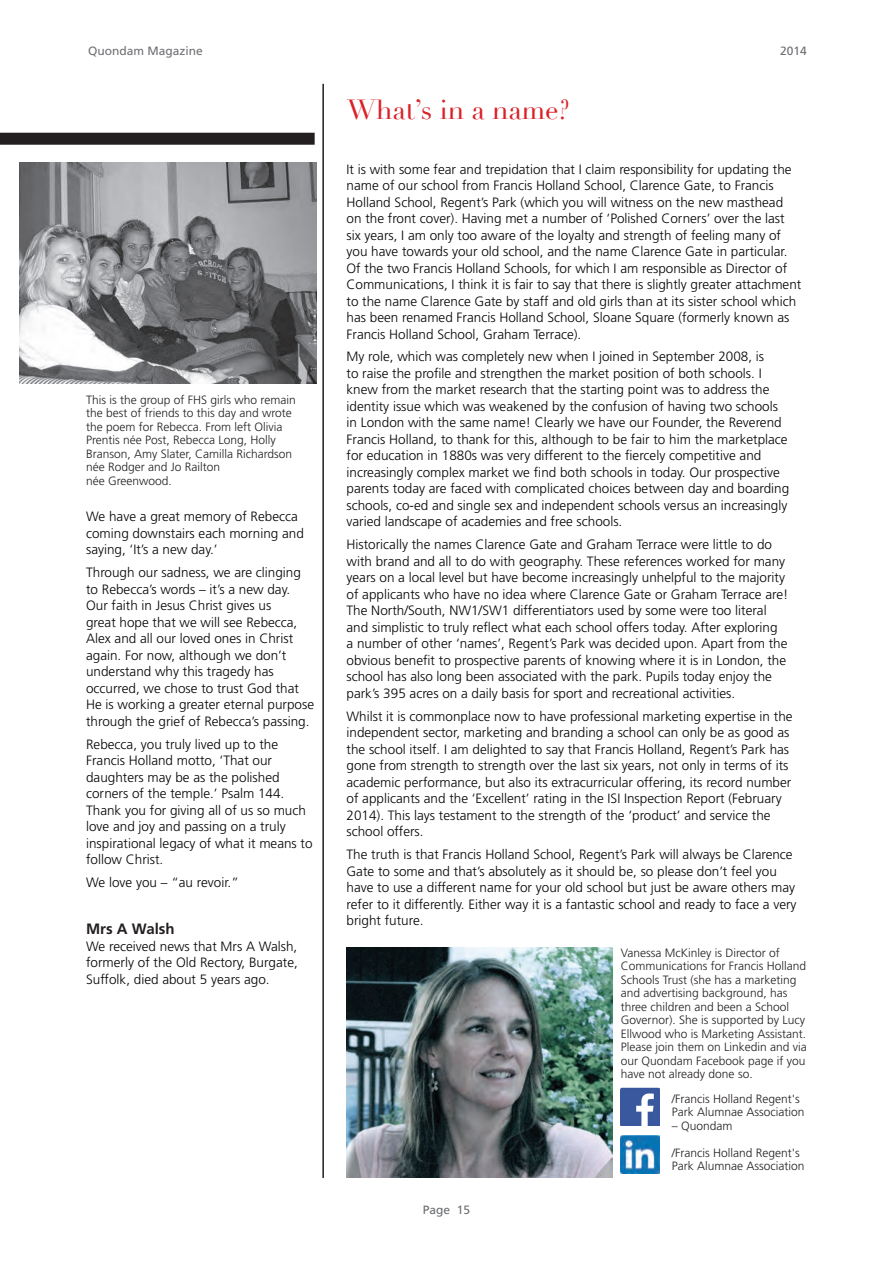
<style>
.page{position:relative;width:893px;height:1263px;background:#fff}
.page>*{position:absolute;margin:0;border:0;box-sizing:border-box;transform-origin:0 0}
.t1{font:27px "Didot";color:#da2128}
.t2{font:700 15px "Frutiger";color:#231f20}
.t3{font:300 13.5px/16.5px "Frutiger";color:#040503}
.t4{font:300 12px/13.5px "Frutiger";color:#231f20}
.t5{font:12px "Frutiger";color:#6f7073}
.t6{font:12px "Frutiger";color:#6c6d70}
.s1{color:#222323}
</style>
<div class="page">
<div style="left:0;top:133px;width:315px;height:12px;background:#231f20"></div>
<img style="left:19px;top:162px;width:297px;height:221px">
<img style="left:347px;top:947px;width:265px;height:231px">
<img style="left:621px;top:1087px;width:38px;height:38px">
<img style="left:621px;top:1135px;width:38px;height:38px">
<hr style="left:322px;top:84px;width:2px;height:1094px;background:#231f20">
<p class="t5" style="left:88px;top:44px;width:116px">Quondam Magazine</p>
<p class="t6" style="left:780px;top:44px;width:28px">2014</p>
<p class="t4" style="left:86px;top:393px;width:211px">This is the group of FHS girls who remain the best of friends to this day and wrote the poem for Rebecca. From left Olivia Prentis <span class="s1">née</span> Post, Rebecca Long, Holly Branson, Amy Slater, Camilla Richardson <span class="s1">née</span> Rodger and Jo Railton<br><span class="s1">née</span> Greenwood.</p>
<p class="t3" style="left:86px;top:508px;width:219px">We have a great memory of Rebecca coming downstairs each morning and saying, ‘It’s a new day.’</p>
<p class="t3" style="left:86px;top:564px;width:230px">Through our sadness, we are clinging to Rebecca’s words – it’s a new day.<br>Our faith in Jesus Christ gives us<br>great hope that we will see Rebecca, Alex and all our loved ones in Christ again. For now, although we don’t understand why this tragedy has occurred, we chose to trust God that He is working a greater eternal purpose through the grief of Rebecca’s passing.</p>
<p class="t3" style="left:86px;top:735px;width:228px">Rebecca, you truly lived up to the<br>Francis Holland motto, ‘That our daughters may be as the polished corners of the temple.’ Psalm 144.<br>Thank you for giving all of us so much love and joy and passing on a truly inspirational legacy of what it means to follow Christ.</p>
<p class="t3" style="left:86px;top:874px;width:154px">We love you – “au revoir.”</p>
<p class="t2" style="left:86px;top:920px;width:90px">Mrs A Walsh</p>
<p class="t3" style="left:86px;top:938px;width:213px;text-align:justify">We received news that Mrs A Walsh, formerly of the Old Rectory, Burgate, Suffolk, died about 5 years ago.</p>
<h1 class="t1" style="left:347px;top:93px;width:224px">What’s in a name?</h1>
<p class="t3" style="left:347px;top:161px;width:456px">It is with some fear and trepidation that I claim responsibility for updating the name of our school from Francis Holland School, Clarence Gate, to Francis Holland School, Regent’s Park (which you will witness on the new masthead on the front cover). Having met a number of ‘Polished Corners’ over the last six years, I am only too aware of the loyalty and strength of feeling many of you have towards your old school, and the name Clarence Gate in particular.<br>Of the two Francis Holland Schools, for which I am responsible as Director of Communications, I think it is fair to say that there is slightly greater attachment to the name Clarence Gate by staff and old girls than at its sister school which has been renamed Francis Holland School, Sloane Square (formerly known as Francis Holland School, Graham Terrace).</p>
<p class="t3" style="left:347px;top:348px;width:444px">My role, which was completely new when I joined in September 2008, is<br>to raise the profile and strengthen the market position of both schools. I knew from the market research that the starting point was to address the identity issue which was weakened by the confusion of having two schools in London with the same name! Clearly we have our Founder, the Reverend Francis Holland, to thank for this, although to be fair to him the marketplace for education in 1880s was very different to the fiercely competitive and increasingly complex market we find both schools in today. Our prospective parents today are faced with complicated choices between day and boarding schools, co-ed and single sex and independent schools versus an increasingly varied landscape of academies and free schools.</p>
<p class="t3" style="left:347px;top:536px;width:443px">Historically the names Clarence Gate and Graham Terrace were little to do with brand and all to do with geography. These references worked for many years on a local level but have become increasingly unhelpful to the majority of applicants who have no idea where Clarence Gate or Graham Terrace are!<br>The North/South, NW1/SW1 differentiators used by some were too literal and simplistic to truly reflect what each school offers today. After exploring<br>a number of other ‘names’, Regent’s Park was decided upon. Apart from the obvious benefit to prospective parents of knowing where it is in London, the school has also long been associated with the park. Pupils today enjoy the park’s 395 acres on a daily basis for sport and recreational activities.</p>
<p class="t3" style="left:347px;top:708px;width:448px">Whilst it is commonplace now to have professional marketing expertise in the independent sector, marketing and branding a school can only be as good as the school itself. I am delighted to say that Francis Holland, Regent’s Park has gone from strength to strength over the last six years, not only in terms of its academic performance, but also its extracurricular offering, its record number of applicants and the ‘Excellent’ rating in the ISI Inspection Report (February 2014). This lays testament to the strength of the ‘product’ and service the school offers.</p>
<p class="t3" style="left:347px;top:846px;width:452px">The truth is that Francis Holland School, Regent’s Park will always be Clarence Gate to some and that’s absolutely as it should be, so please don’t feel you have to use a different name for your old school but just be aware others may refer to it differently. Either way it is a fantastic school and ready to face a very bright future.</p>
<p class="t4" style="left:621px;top:946px;width:187px">Vanessa McKinley is Director of Communications for Francis Holland Schools Trust (she has a marketing and advertising background, has three children and been a School Governor). She is supported by Lucy Ellwood who is Marketing Assistant.<br>Please join them on Linkedin and via our Quondam Facebook page if you have not already done so.</p>
<p class="t6" style="left:423px;top:1203px;width:49px">Page 15</p>
<p class="t4" style="left:672px;top:1092px;width:134px">/Francis Holland Regent's<br>Park Alumnae Association</p>
<p class="t4" style="left:672px;top:1119px;width:62px">– Quondam</p>
<p class="t4" style="left:672px;top:1146px;width:134px">/Francis Holland Regent's<br>Park Alumnae Association</p>
</div>
